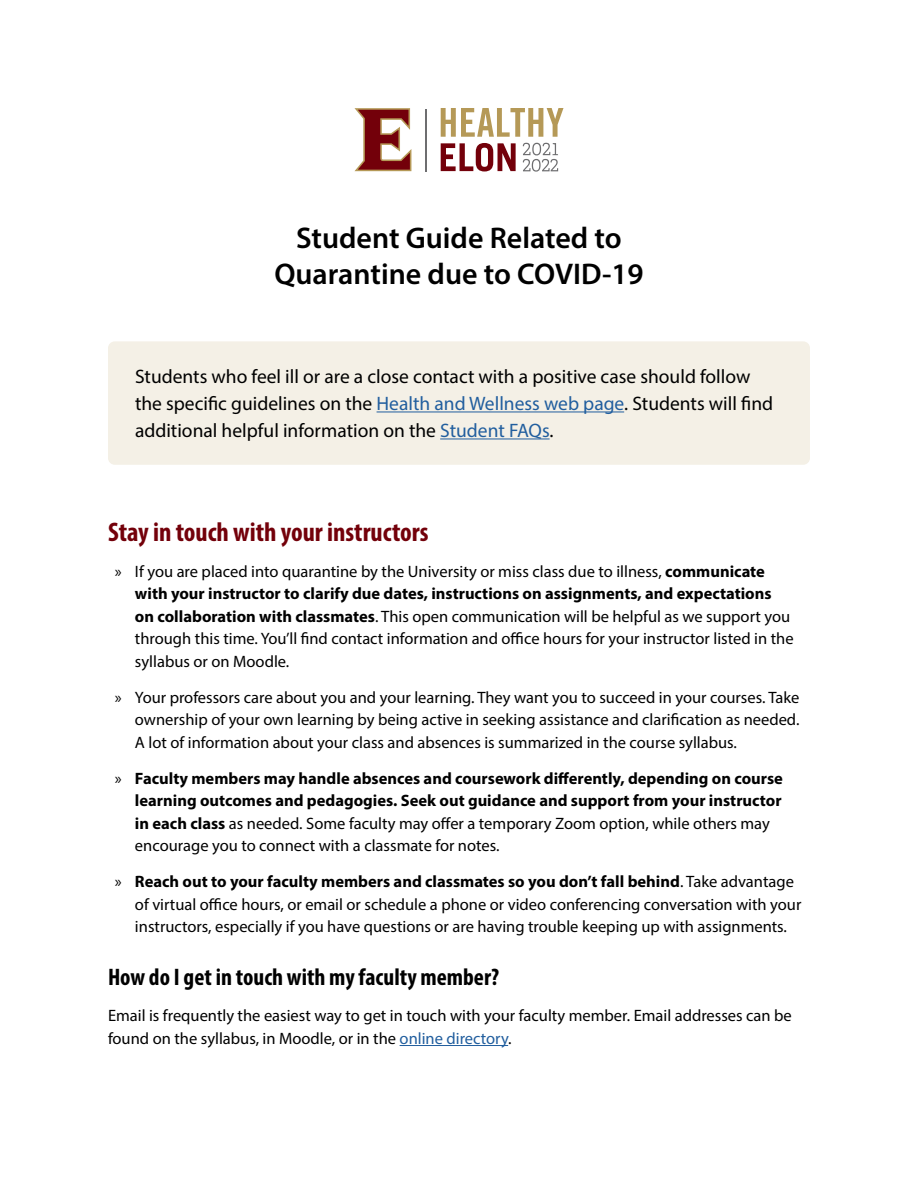
<style>
.page{position:relative;width:918px;height:1188px;background:#fff}
.page>*{position:absolute;margin:0;border:0;box-sizing:border-box;transform-origin:0 0}
.t1{font:600 30px/36px "Myriad Pro";color:#000;text-align:center}
.t2{font:700 condensed 27px "Myriad Pro";color:#73000a}
.t3{font:700 condensed 24px "Myriad Pro";color:#000}
.t4{font:19.5px/27px "Myriad Pro";color:#000}
.t5{font:16.5px/22.5px "Myriad Pro";color:#000}
.t6{font:700 16.5px/22.5px "Myriad Pro";color:#000}
.s1{color:#215e9e}
.s2{font-weight:700}
.s3{font-weight:400}
</style>
<div class="page">
<hr style="left:400px;top:1045px;width:108px;height:1px;background:#215e9e">
<svg style="left:523px;top:143px;width:35px;height:29px"></svg>
<svg style="left:354px;top:108px;width:57px;height:63px"></svg>
<svg style="left:441px;top:108px;width:123px;height:29px"></svg>
<svg style="left:441px;top:143px;width:75px;height:29px"></svg>
<hr style="left:425px;top:109px;width:1px;height:62px;background:#6e6e70">
<div style="left:108px;top:341px;width:702px;height:124px;background:#f4f0e6;border-radius:7px"></div>
<hr style="left:377px;top:411px;width:247px;height:1px;background:#215e9e">
<hr style="left:440px;top:438px;width:110px;height:1px;background:#215e9e">
<h1 class="t1" style="left:274px;top:219px;width:371px">Student Guide Related to<br>Quarantine due to COVID-19</h1>
<p class="t4" style="left:135px;top:363px;width:640px">Students who feel ill or are a close contact with a positive case should follow the specific guidelines on the <span class="s1">Health and Wellness web page</span>. Students will find additional helpful information on the <span class="s1">Student FAQs</span>.</p>
<h2 class="t2" style="left:108px;top:515px;width:322px">Stay in touch with your instructors</h2>
<p class="t5" style="left:135px;top:560px;width:660px;text-indent:-20px">» If you are placed into quarantine by the University or miss class due to illness, <span class="s2">communicate with your instructor to clarify due dates, instructions on assignments, and expectations on collaboration with classmates</span>. This open communication will be helpful as we support you through this time. You’ll find contact information and office hours for your instructor listed in the syllabus or on Moodle.</p>
<p class="t5" style="left:135px;top:686px;width:666px;text-align:justify;text-indent:-20px">» Your professors care about you and your learning. They want you to succeed in your courses. Take ownership of your own learning by being active in seeking assistance and clarification as needed.<br>A lot of information about your class and absences is summarized in the course syllabus.</p>
<p class="t6" style="left:135px;top:766px;width:649px;text-indent:-20px"><span class="s3">»</span> Faculty members may handle absences and coursework differently, depending on course learning outcomes and pedagogies. Seek out guidance and support from your instructor in each class <span class="s3">as needed. Some faculty may offer a temporary Zoom option, while others may encourage you to connect with a classmate for notes.</span></p>
<p class="t5" style="left:135px;top:870px;width:668px;text-indent:-20px">» <span class="s2">Reach out to your faculty members and classmates so you don’t fall behind</span>. Take advantage of virtual office hours, or email or schedule a phone or video conferencing conversation with your instructors, especially if you have questions or are having trouble keeping up with assignments.</p>
<h3 class="t3" style="left:108px;top:962px;width:393px">How do I get in touch with my faculty member?</h3>
<p class="t5" style="left:108px;top:1004px;width:685px">Email is frequently the easiest way to get in touch with your faculty member. Email addresses can be found on the syllabus, in Moodle, or in the <span class="s1">online directory</span>.</p>
</div>
